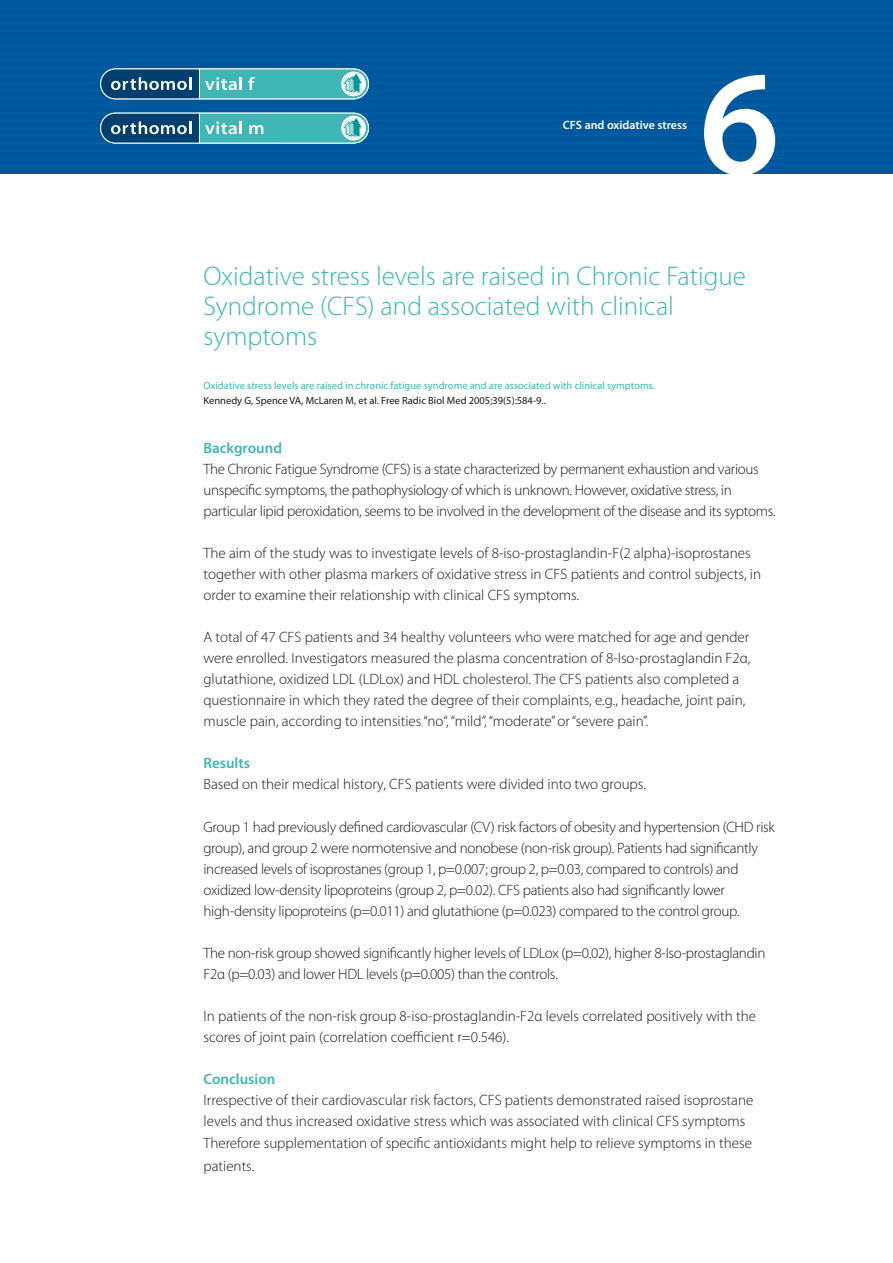
<style>
.page{position:relative;width:893px;height:1263px;background:#fff}
.page>*{position:absolute;margin:0;border:0;box-sizing:border-box;transform-origin:0 0}
.t1{font:600 150px "Myriad Pro";color:#fff}
.t2{font:300 27px/30px "Myriad Pro";color:#3eb6b6}
.t3{font:300 15px/21px "Myriad Pro";letter-spacing:-.005em;color:#1a171c}
.t4{font:600 15px "Myriad Pro";color:#3eb6b6}
.t5{font:600 12px "Myriad Pro";color:#fff}
.t6{font:10.5px "Myriad Pro";color:#3eb6b6}
.t7{font:10.5px "Myriad Pro";color:#1a171c}
</style>
<div class="page">
<div style="left:0;top:0;width:893px;height:173px;background:#00579d"></div>
<hr style="left:0;top:8px;width:893px;height:1px;background:#0064a6">
<hr style="left:0;top:15px;width:893px;height:1px;background:#0064a6">
<hr style="left:0;top:23px;width:893px;height:1px;background:#0064a6">
<hr style="left:0;top:30px;width:893px;height:1px;background:#0064a6">
<hr style="left:0;top:38px;width:893px;height:1px;background:#0064a6">
<hr style="left:0;top:45px;width:893px;height:1px;background:#0064a6">
<hr style="left:0;top:53px;width:893px;height:1px;background:#0064a6">
<hr style="left:0;top:60px;width:893px;height:1px;background:#0064a6">
<hr style="left:0;top:68px;width:893px;height:1px;background:#0064a6">
<hr style="left:0;top:75px;width:893px;height:1px;background:#0064a6">
<hr style="left:0;top:83px;width:893px;height:1px;background:#0064a6">
<hr style="left:0;top:90px;width:893px;height:1px;background:#0064a6">
<hr style="left:0;top:98px;width:893px;height:1px;background:#0064a6">
<hr style="left:0;top:105px;width:893px;height:1px;background:#0064a6">
<hr style="left:0;top:113px;width:893px;height:1px;background:#0064a6">
<hr style="left:0;top:120px;width:893px;height:1px;background:#0064a6">
<hr style="left:0;top:128px;width:893px;height:1px;background:#0064a6">
<hr style="left:0;top:135px;width:893px;height:1px;background:#0064a6">
<hr style="left:0;top:143px;width:893px;height:1px;background:#0064a6">
<hr style="left:0;top:150px;width:893px;height:1px;background:#0064a6">
<hr style="left:0;top:158px;width:893px;height:1px;background:#0064a6">
<hr style="left:0;top:165px;width:893px;height:1px;background:#0064a6">
<svg style="left:100px;top:68px;width:269px;height:32px"></svg>
<svg style="left:100px;top:112px;width:269px;height:32px"></svg>
<p class="t5" style="left:563px;top:117px;width:126px">CFS and oxidative stress</p>
<p class="t1" style="left:699px;top:28px;width:82px">6</p>
<p class="t2" style="left:203px;top:261px;width:544px">Oxidative stress levels are raised in Chronic Fatigue<br>Syndrome (CFS) and associated with clinical</p>
<p class="t2" style="left:203px;top:321px;width:115px">symptoms</p>
<p class="t6" style="left:203px;top:379px;width:453px">Oxidative stress levels are raised in chronic fatigue syndrome and are associated with clinical symptoms.</p>
<p class="t7" style="left:203px;top:394px;width:344px">Kennedy G, Spence VA, McLaren M, et al. Free Radic Biol Med 2005;39(5):584-9..</p>
<p class="t4" style="left:203px;top:439px;width:80px">Background</p>
<p class="t3" style="left:203px;top:459px;width:557px">The Chronic Fatigue Syndrome (CFS) is a state characterized by permanent exhaustion and various unspecific symptoms, the pathophysiology of which is unknown. However, oxidative stress, in</p>
<p class="t3" style="left:203px;top:501px;width:573px">particular lipid peroxidation, seems to be involved in the development of the disease and its syptoms.</p>
<p class="t3" style="left:203px;top:543px;width:559px">The aim of the study was to investigate levels of 8-iso-prostaglandin-F(2 alpha)-isoprostanes together with other plasma markers of oxidative stress in CFS patients and control subjects, in order to examine their relationship with clinical CFS symptoms.</p>
<p class="t3" style="left:203px;top:627px;width:548px;text-align:justify">A total of 47 CFS patients and 34 healthy volunteers who were matched for age and gender were enrolled. Investigators measured the plasma concentration of 8-Iso-prostaglandin F2α, glutathione, oxidized LDL (LDLox) and HDL cholesterol. The CFS patients also completed a</p>
<p class="t3" style="left:203px;top:690px;width:543px">questionnaire in which they rated the degree of their complaints, e.g., headache, joint pain, muscle pain, according to intensities “no“, “mild”, “moderate” or “severe pain”.</p>
<p class="t4" style="left:203px;top:754px;width:48px">Results</p>
<p class="t3" style="left:203px;top:774px;width:444px">Based on their medical history, CFS patients were divided into two groups.</p>
<p class="t3" style="left:203px;top:816px;width:573px">Group 1 had previously defined cardiovascular (CV) risk factors of obesity and hypertension (CHD risk group), and group 2 were normotensive and nonobese (non-risk group). Patients had significantly increased levels of isoprostanes (group 1, p=0.007; group 2, p=0.03, compared to controls) and</p>
<p class="t3" style="left:203px;top:879px;width:523px">oxidized low-density lipoproteins (group 2, p=0.02). CFS patients also had significantly lower</p>
<p class="t3" style="left:203px;top:900px;width:537px">high-density lipoproteins (p=0.011) and glutathione (p=0.023) compared to the control group.</p>
<p class="t3" style="left:203px;top:942px;width:563px">The non-risk group showed significantly higher levels of LDLox (p=0.02), higher 8-Iso-prostaglandin<br>F2α (p=0.03) and lower HDL levels (p=0.005) than the controls.</p>
<p class="t3" style="left:203px;top:1005px;width:554px">In patients of the non-risk group 8-iso-prostaglandin-F2α levels correlated positively with the scores of joint pain (correlation coefficient r=0.546).</p>
<p class="t4" style="left:203px;top:1069px;width:73px">Conclusion</p>
<p class="t3" style="left:203px;top:1089px;width:551px">Irrespective of their cardiovascular risk factors, CFS patients demonstrated raised isoprostane levels and thus increased oxidative stress which was associated with clinical CFS symptoms</p>
<p class="t3" style="left:203px;top:1132px;width:550px;line-height:22.5px">Therefore supplementation of specific antioxidants might help to relieve symptoms in these patients.</p>
</div>
